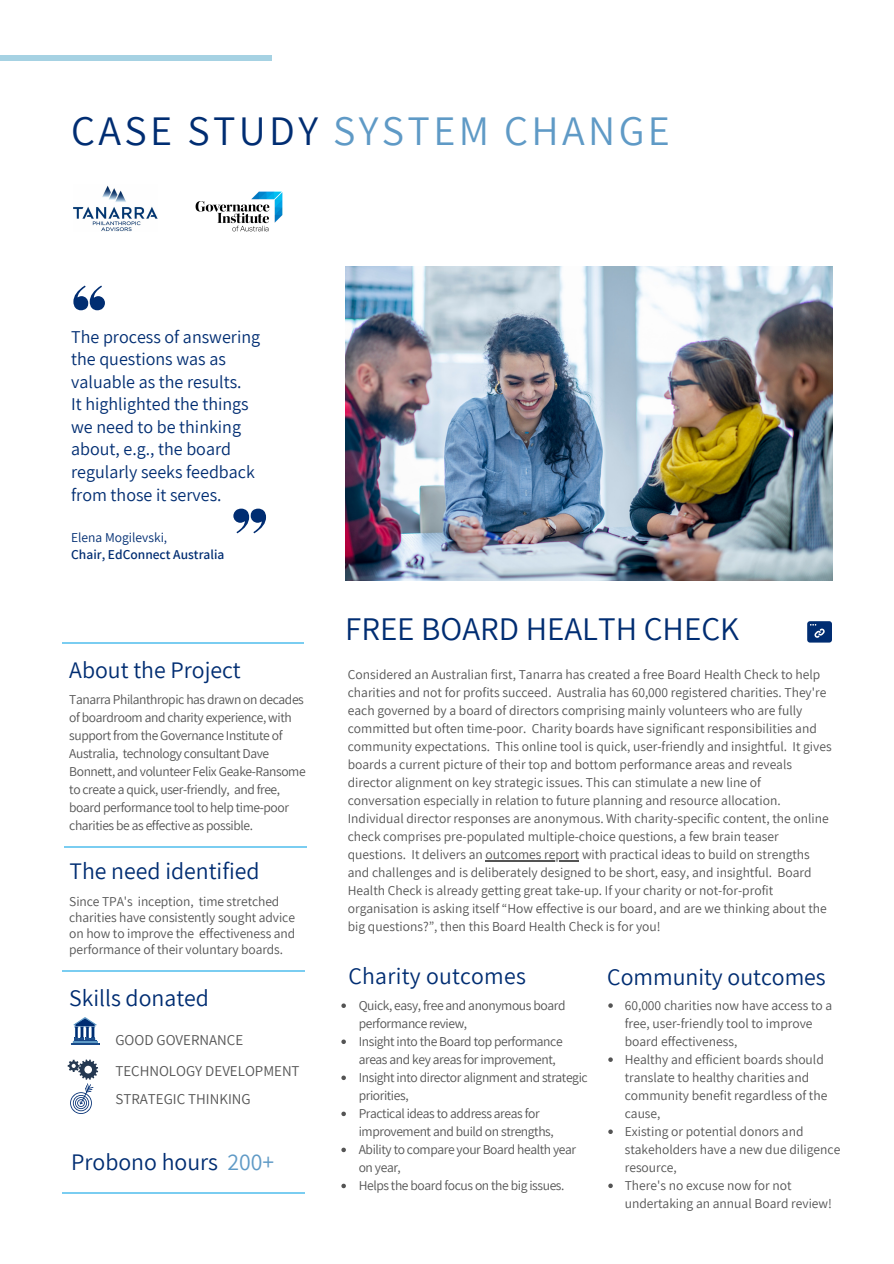
<style>
.page{position:relative;width:894px;height:1264px;background:#fff}
.page>*{position:absolute;margin:0;border:0;box-sizing:border-box;transform-origin:0 0}
.t1{font:42px "Assistant";letter-spacing:.08em;color:#5f9ac6}
.t2{font:33px "Assistant";color:#002d72}
.t3{font:23.7px "Assistant";color:#002d72}
.t4{font:18px/22.5px "Assistant";color:#002d72}
.t5{font:15px "Assistant";color:#545454}
.t6{font:13.5px/18px "Assistant";color:#545454}
.t7{font:13.5px/18px "Assistant";letter-spacing:-.03em;color:#545454}
.t8{font:600 13.5px "Assistant";color:#002d72}
.t9{font:13.5px "Assistant";color:#002d72}
.s1{color:#002d72}
.s2{color:#5f9ac6}
</style>
<div class="page">
<img style="left:345px;top:266px;width:486px;height:315px">
<hr style="left:63px;top:642px;width:241px;height:1px;background:#7acdf1">
<svg style="left:73px;top:285px;width:32px;height:25px"></svg>
<svg style="left:233px;top:508px;width:33px;height:25px"></svg>
<svg style="left:68px;top:1059px;width:30px;height:54px"></svg>
<hr style="left:65px;top:846px;width:242px;height:1px;background:#7acdf1">
<hr style="left:63px;top:970px;width:242px;height:1px;background:#7acdf1">
<div style="left:0;top:55px;width:272px;height:5px;background:#a6d2e3"></div>
<img style="left:73px;top:185px;width:85px;height:46px">
<svg style="left:71px;top:1017px;width:28px;height:27px"></svg>
<hr style="left:63px;top:1192px;width:242px;height:1px;background:#7acdf1">
<img style="left:195px;top:191px;width:88px;height:41px">
<svg style="left:807px;top:621px;width:24px;height:21px"></svg>
<hr style="left:485px;top:860px;width:94px;height:1px;background:#545454">
<svg style="left:608px;top:1003px;width:4px;height:4px"></svg>
<svg style="left:608px;top:1057px;width:4px;height:4px"></svg>
<svg style="left:608px;top:1129px;width:4px;height:4px"></svg>
<svg style="left:608px;top:1183px;width:4px;height:4px"></svg>
<svg style="left:341px;top:1003px;width:5px;height:4px"></svg>
<svg style="left:341px;top:1039px;width:5px;height:5px"></svg>
<svg style="left:341px;top:1075px;width:5px;height:5px"></svg>
<svg style="left:341px;top:1111px;width:5px;height:5px"></svg>
<svg style="left:341px;top:1147px;width:5px;height:5px"></svg>
<svg style="left:341px;top:1183px;width:5px;height:5px"></svg>
<p class="t1" style="left:71px;top:102px;width:600px"><span class="s1">CASE STUDY</span> SYSTEM CHANGE</p>
<p class="t4" style="left:71px;top:325px;width:190px">The process of answering the questions was as valuable as the results.</p>
<p class="t4" style="left:71px;top:392px;width:185px">It highlighted the things we need to be thinking about, e.g., the board regularly seeks feedback from those it serves.</p>
<p class="t9" style="left:71px;top:528px;width:97px">Elena Mogilevski,</p>
<p class="t8" style="left:71px;top:545px;width:155px">Chair, EdConnect Australia</p>
<p class="t3" style="left:69px;top:653px;width:173px">About the Project</p>
<p class="t7" style="left:69px;top:690px;width:238px">Tanarra Philanthropic has drawn on decades of boardroom and charity experience, with support from the Governance Institute of Australia, technology consultant Dave Bonnett, and volunteer Felix Geake-Ransome to create a quick, user-friendly, and free, board performance tool to help time-poor charities be as effective as possible.</p>
<p class="t3" style="left:69px;top:855px;width:192px">The need identified</p>
<p class="t6" style="left:69px;top:893px;width:227px;line-height:15.8px">Since TPA's inception, time stretched charities have consistently sought advice on how to improve the effectiveness and performance of their voluntary boards.</p>
<p class="t3" style="left:69px;top:981px;width:141px">Skills donated</p>
<p class="t5" style="left:115px;top:1029px;width:129px">GOOD GOVERNANCE</p>
<p class="t5" style="left:115px;top:1060px;width:186px">TECHNOLOGY DEVELOPMENT</p>
<p class="t5" style="left:115px;top:1089px;width:137px">STRATEGIC THINKING</p>
<p class="t3" style="left:71px;top:1145px;width:204px">Probono hours <span class="s2">200+</span></p>
<p class="t2" style="left:345px;top:606px;width:395px">FREE BOARD HEALTH CHECK</p>
<p class="t6" style="left:348px;top:665px;width:485px">Considered an Australian first, Tanarra has created a free Board Health Check to help charities and not for profits succeed. Australia has 60,000 registered charities. They're each governed by a board of directors comprising mainly volunteers who are fully committed but often time-poor. Charity boards have significant responsibilities and community expectations. This online tool is quick, user-friendly and insightful. It gives boards a current picture of their top and bottom performance areas and reveals director alignment on key strategic issues. This can stimulate a new line of conversation especially in relation to future planning and resource allocation.<br>Individual director responses are anonymous. With charity-specific content, the online check comprises pre-populated multiple-choice questions, a few brain teaser questions. It delivers an outcomes report with practical ideas to build on strengths and challenges and is deliberately designed to be short, easy, and insightful. Board Health Check is already getting great take-up. If your charity or not-for-profit organisation is asking itself “How effective is our board, and are we thinking about the big questions?”, then this Board Health Check is for you!</p>
<p class="t3" style="left:348px;top:960px;width:179px">Charity outcomes</p>
<p class="t7" style="left:358px;top:996px;width:208px">Quick, easy, free and anonymous board performance review,</p>
<p class="t7" style="left:358px;top:1032px;width:205px">Insight into the Board top performance areas and key areas for improvement,</p>
<p class="t7" style="left:358px;top:1068px;width:230px">Insight into director alignment and strategic priorities,</p>
<p class="t7" style="left:358px;top:1104px;width:196px">Practical ideas to address areas for improvement and build on strengths,</p>
<p class="t7" style="left:358px;top:1140px;width:219px">Ability to compare your Board health year on year,</p>
<p class="t7" style="left:358px;top:1176px;width:207px">Helps the board focus on the big issues.</p>
<p class="t3" style="left:607px;top:960px;width:220px">Community outcomes</p>
<p class="t6" style="left:624px;top:996px;width:209px">60,000 charities now have access to a free, user-friendly tool to improve board effectiveness,</p>
<p class="t6" style="left:624px;top:1050px;width:204px">Healthy and efficient boards should translate to healthy charities and community benefit regardless of the cause,</p>
<p class="t6" style="left:624px;top:1122px;width:217px">Existing or potential donors and stakeholders have a new due diligence resource,</p>
<p class="t6" style="left:624px;top:1176px;width:209px">There's no excuse now for not undertaking an annual Board review!</p>
</div>
